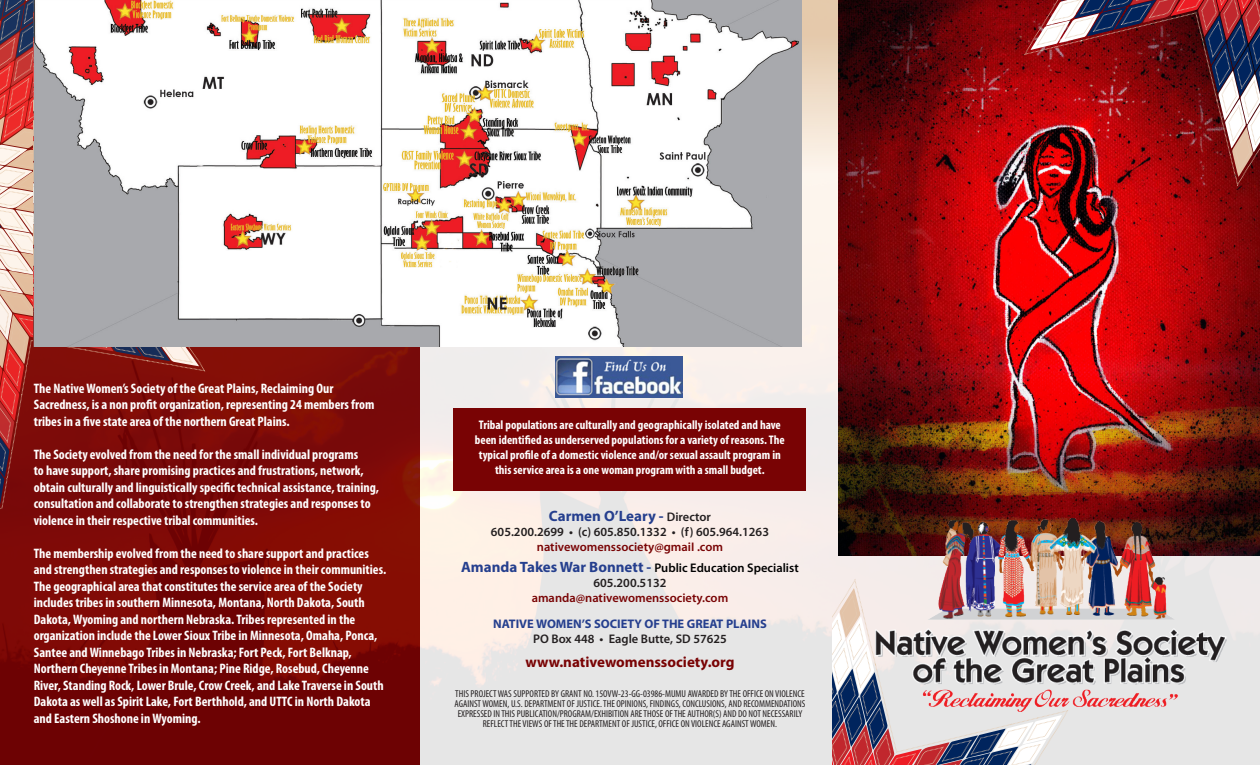
<style>
.page{position:relative;width:1260px;height:765px;background:#fff}
.page>*{position:absolute;margin:0;border:0;box-sizing:border-box;transform-origin:0 0}
.t1{font:700 15px "Myriad Pro";color:#790304}
.t2{font:700 15px "Myriad Pro";color:#253f8e}
.t3{font:700 condensed 13.75px/16.5px "Myriad Pro";color:#fff}
.t4{font:700 condensed 12.5px/15px "Myriad Pro";color:#fff;text-align:center}
.t5{font:600 12.5px "Myriad Pro";color:#231f20}
.t6{font:600 12.5px "Myriad Pro";color:#790304}
.t7{font:600 12.5px "Myriad Pro";color:#000}
.t8{font:700 12.5px "Myriad Pro";color:#253f8e}
.t9{font:condensed 10px/10px "Myriad Pro";color:#231f20;text-align:center}
.s1{font-weight:600;font-size:12.5px;color:#231f20}
.s2{font-weight:700;font-size:15px;color:#253f8e}
</style>
<div class="page">
<img style="left:0;top:0;width:1260px;height:765px">
<img style="left:839px;top:0;width:421px;height:556px">
<img style="left:875px;top:519px;width:351px;height:193px">
<div style="left:454px;top:408px;width:352px;height:82px;background:#790304"></div>
<svg style="left:832px;top:578px;width:236px;height:187px;background:#c1b0b6"></svg>
<img style="left:1025px;top:0;width:235px;height:187px">
<img style="left:555px;top:357px;width:127px;height:41px">
<img style="left:34px;top:0;width:768px;height:347px">
<p class="t3" style="left:34px;top:380px;width:342px">The Native Women’s Society of the Great Plains, Reclaiming Our<br>Sacredness, is a non profit organization, representing 24 members from tribes in a five state area of the northern Great Plains.</p>
<p class="t3" style="left:34px;top:446px;width:347px">The Society evolved from the need for the small individual programs<br>to have support, share promising practices and frustrations, network, obtain culturally and linguistically specific technical assistance, training, consultation and collaborate to strengthen strategies and responses to violence in their respective tribal communities.</p>
<p class="t3" style="left:34px;top:545px;width:354px">The membership evolved from the need to share support and practices and strengthen strategies and responses to violence in their communities.</p>
<p class="t3" style="left:34px;top:578px;width:352px">The geographical area that constitutes the service area of the Society includes tribes in southern Minnesota, Montana, North Dakota, South Dakota, Wyoming and northern Nebraska. Tribes represented in the organization include the Lower Sioux Tribe in Minnesota, Omaha, Ponca, Santee and Winnebago Tribes in Nebraska; Fort Peck, Fort Belknap, Northern Cheyenne Tribes in Montana; Pine Ridge, Rosebud, Cheyenne River, Standing Rock, Lower Brule, Crow Creek, and Lake Traverse in South Dakota as well as Spirit Lake, Fort Berthhold, and UTTC in North Dakota and Eastern Shoshone in Wyoming.</p>
<p class="t4" style="left:475px;top:417px;width:311px">Tribal populations are culturally and geographically isolated and have been identified as underserved populations for a variety of reasons. The typical profile of a domestic violence and/or sexual assault program in this service area is a one woman program with a small budget.</p>
<p class="t2" style="left:549px;top:506px;width:164px">Carmen O’Leary - <span class="s1">Director</span></p>
<p class="t5" style="left:491px;top:524px;width:280px">605.200.2699 • (c) 605.850.1332 • (f) 605.964.1263</p>
<p class="t6" style="left:537px;top:539px;width:188px">nativewomenssociety@gmaiI .com</p>
<p class="t7" style="left:461px;top:560px;width:339px"><span class="s2">Amanda Takes War Bonnett -</span> Public Education Specialist</p>
<p class="t5" style="left:594px;top:575px;width:74px">605.200.5132</p>
<p class="t6" style="left:532px;top:590px;width:198px">amanda@nativewomenssociety.com</p>
<p class="t8" style="left:493px;top:616px;width:275px">NATIVE WOMEN’S SOCIETY OF THE GREAT PLAINS</p>
<p class="t5" style="left:533px;top:631px;width:195px">PO Box 448 • Eagle Butte, SD 57625</p>
<p class="t1" style="left:525px;top:652px;width:211px">www.nativewomenssociety.org</p>
<p class="t9" style="left:455px;top:688px;width:352px">THIS PROJECT WAS SUPPORTED BY GRANT NO. 15OVW-23-GG-03986-MUMU AWARDED BY THE OFFICE ON VIOLENCE AGAINST WOMEN, U.S. DEPARTMENT OF JUSTICE. THE OPINIONS, FINDINGS, CONCLUSIONS, AND RECOMMENDATIONS EXPRESSED IN THIS PUBLICATION/PROGRAM/EXHIBITION ARE THOSE OF THE AUTHOR(S) AND DO NOT NECESSARILY REFLECT THE VIEWS OF THE THE DEPARTMENT OF JUSTICE, OFFICE ON VIOLENCE AGAINST WOMEN.</p>
</div>
